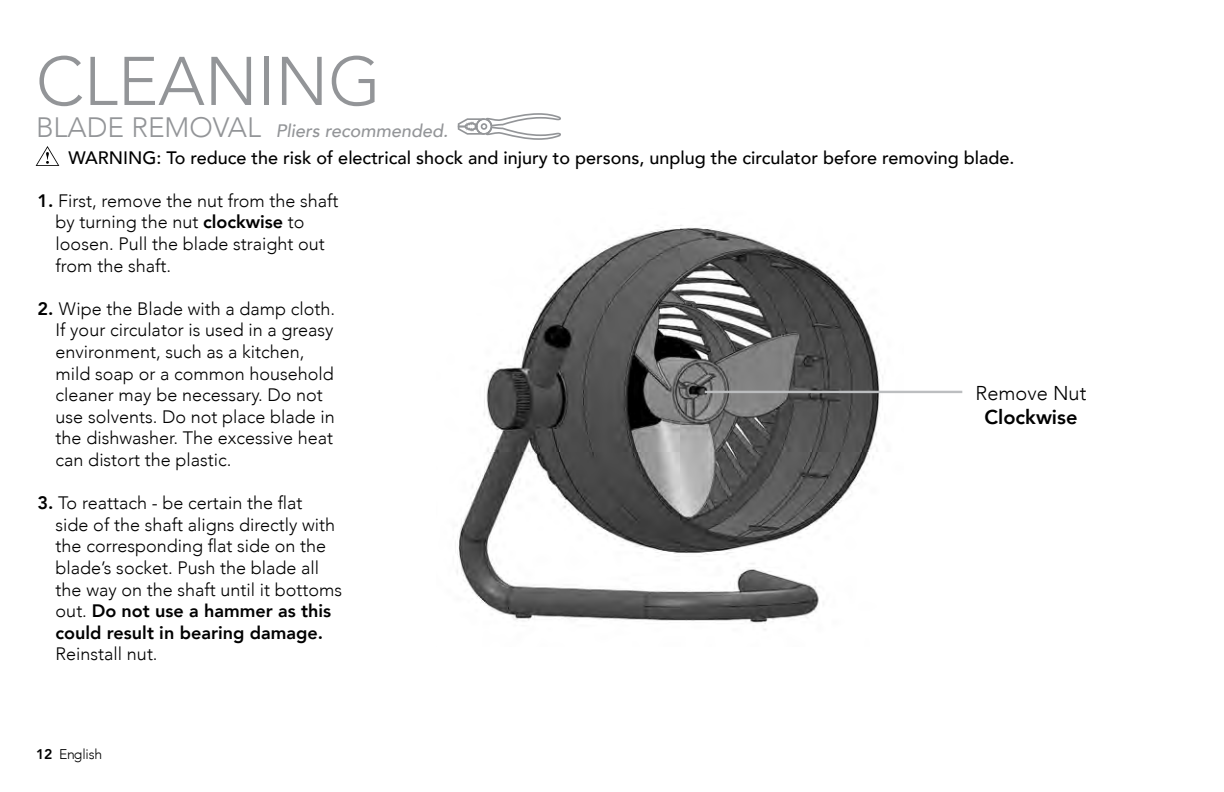
<style>
.page{position:relative;width:1224px;height:792px;background:#fff}
.page>*{position:absolute;margin:0;border:0;box-sizing:border-box;transform-origin:0 0}
.t1{font:300 68px "Avenir";color:#939598}
.t2{font:300 20px "Avenir";color:#000}
.t3{font:800 20px "Avenir";color:#000}
.t4{font:300 18px/21.6px "Avenir";color:#000}
.t5{font:500 18px "Avenir";color:#000}
.t6{font:italic 500 18px "Avenir";color:#939598}
.t7{font:300 14px "Avenir";letter-spacing:-.02em;color:#000}
.s1{font-weight:300;font-style:normal;font-size:28px}
.s2{font-weight:800}
</style>
<div class="page">
<img style="left:457px;top:225px;width:446px;height:405px">
<svg style="left:458px;top:113px;width:103px;height:27px"></svg>
<hr style="left:705px;top:391px;width:257px;height:2px;background:#bcbec0">
<svg style="left:36px;top:146px;width:23px;height:20px"></svg>
<p class="t1" style="left:36px;top:41px;width:347px">CLEANING</p>
<p class="t6" style="left:36px;top:120px;width:414px"><span class="s1">BLADE REMOVAL</span> Pliers recommended.</p>
<p class="t5" style="left:68px;top:142px;width:948px">WARNING: To reduce the risk of electrical shock and injury to persons, unplug the circulator before removing blade.</p>
<p class="t4" style="left:56px;top:190px;width:284px;text-indent:-18px"><span class="s2">1.</span> First, remove the nut from the shaft by turning the nut <span class="s2">clockwise</span> to loosen. Pull the blade straight out from the shaft.</p>
<p class="t4" style="left:56px;top:298px;width:281px;text-indent:-18px"><span class="s2">2.</span> Wipe the Blade with a damp cloth.<br>If your circulator is used in a greasy environment, such as a kitchen, mild soap or a common household cleaner may be necessary. Do not use solvents. Do not place blade in the dishwasher. The excessive heat can distort the plastic.</p>
<p class="t4" style="left:56px;top:492px;width:288px;text-indent:-18px"><span class="s2">3.</span> To reattach - be certain the flat<br>side of the shaft aligns directly with the corresponding flat side on the blade’s socket. Push the blade all the way on the shaft until it bottoms out. <span class="s2">Do not use a hammer as this could result in bearing damage.<br></span>Reinstall nut.</p>
<p class="t7" style="left:36px;top:746px;width:68px"><span class="s2">12</span> English</p>
<p class="t2" style="left:976px;top:382px;width:112px">Remove Nut</p>
<p class="t3" style="left:985px;top:402px;width:94px">Clockwise</p>
</div>
